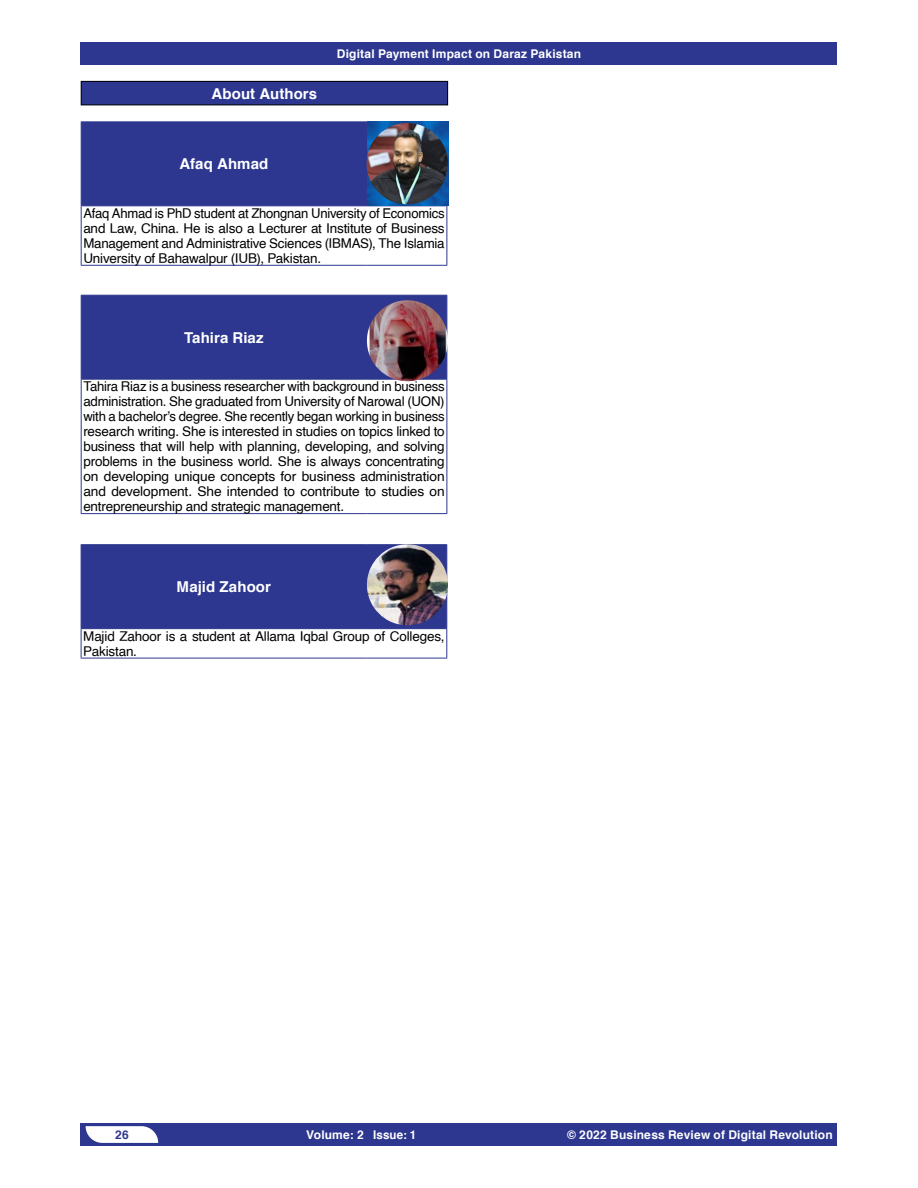
<style>
.page{position:relative;width:918px;height:1188px;background:#fff}
.page>*{position:absolute;margin:0;border:0;box-sizing:border-box;transform-origin:0 0}
.t1{font:700 15px "Helvetica";letter-spacing:.005em;color:#fff}
.t2{font:13.5px/15px "Helvetica";letter-spacing:-.015em;color:#000;text-align:justify}
.t3{font:700 12px "Helvetica";letter-spacing:.015em;color:#fff}
.t4{font:700 12px "Helvetica";color:#2d378f}
</style>
<div class="page">
<div style="left:81px;top:1123px;width:756px;height:23px;background:#2d378f"></div>
<div style="left:81px;top:42px;width:756px;height:23px;background:#2d378f"></div>
<div style="left:81px;top:81px;width:367px;height:24px;background:#2d378f"></div>
<div style="left:81px;top:81px;width:367px;height:24px;border:1px solid #000"></div>
<div style="left:82px;top:123px;width:284px;height:82px;background:#2d378f"></div>
<hr style="left:81px;top:122px;width:286px;height:1px;background:#2d378f">
<hr style="left:81px;top:122px;width:1px;height:83px;background:#2d378f">
<hr style="left:366px;top:122px;width:1px;height:83px;background:#2d378f">
<hr style="left:81px;top:205px;width:286px;height:1px;background:#2d378f">
<hr style="left:81px;top:206px;width:1px;height:59px;background:#2d378f">
<hr style="left:447px;top:206px;width:1px;height:59px;background:#2d378f">
<hr style="left:81px;top:265px;width:286px;height:1px;background:#2d378f">
<hr style="left:367px;top:265px;width:80px;height:1px;background:#2d378f">
<div style="left:82px;top:296px;width:365px;height:83px;background:#2d378f"></div>
<hr style="left:81px;top:295px;width:286px;height:1px;background:#2d378f">
<hr style="left:81px;top:296px;width:1px;height:83px;background:#2d378f">
<hr style="left:367px;top:295px;width:80px;height:1px;background:#2d378f">
<hr style="left:366px;top:296px;width:1px;height:83px;background:#2d378f">
<hr style="left:447px;top:296px;width:1px;height:83px;background:#2d378f">
<hr style="left:81px;top:379px;width:286px;height:1px;background:#2d378f">
<hr style="left:81px;top:380px;width:1px;height:133px;background:#2d378f">
<hr style="left:367px;top:379px;width:80px;height:1px;background:#2d378f">
<hr style="left:447px;top:380px;width:1px;height:133px;background:#2d378f">
<hr style="left:81px;top:513px;width:286px;height:1px;background:#2d378f">
<hr style="left:367px;top:513px;width:80px;height:1px;background:#2d378f">
<hr style="left:81px;top:544px;width:286px;height:1px;background:#2d378f">
<hr style="left:367px;top:544px;width:80px;height:1px;background:#2d378f">
<svg style="left:81px;top:545px;width:366px;height:113px"></svg>
<hr style="left:81px;top:658px;width:286px;height:1px;background:#2d378f">
<hr style="left:367px;top:658px;width:80px;height:1px;background:#2d378f">
<img style="left:367px;top:300px;width:81px;height:81px;border-radius:41px">
<img style="left:367px;top:544px;width:81px;height:81px;border-radius:41px">
<img style="left:367px;top:122px;width:81px;height:84px">
<img style="left:367px;top:123px;width:81px;height:81px;border-radius:41px">
<p class="t1" style="left:212px;top:81px;width:107px">About Authors</p>
<p class="t3" style="left:337px;top:44px;width:246px">Digital Payment Impact on Daraz Pakistan</p>
<p class="t1" style="left:179px;top:152px;width:90px">Afaq Ahmad</p>
<p class="t2" style="left:83px;top:206px;width:363px">Afaq Ahmad is PhD student at Zhongnan University of Economics and Law, China. He is also a Lecturer at Institute of Business Management and Administrative Sciences (IBMAS), The Islamia University of Bahawalpur (IUB), Pakistan.</p>
<p class="t1" style="left:184px;top:325px;width:81px">Tahira Riaz</p>
<p class="t2" style="left:83px;top:380px;width:363px">Tahira Riaz is a business researcher with background in business administration. She graduated from University of Narowal (UON) with a bachelor’s degree. She recently began working in business research writing. She is interested in studies on topics linked to business that will help with planning, developing, and solving problems in the business world. She is always concentrating on developing unique concepts for business administration and development. She intended to contribute to studies on entrepreneurship and strategic management.</p>
<p class="t1" style="left:177px;top:575px;width:96px">Majid Zahoor</p>
<p class="t2" style="left:83px;top:629px;width:363px">Majid Zahoor is a student at Allama Iqbal Group of Colleges,<br>Pakistan.</p>
<p class="t4" style="left:115px;top:1125px;width:15px">26</p>
<p class="t3" style="left:306px;top:1125px;width:111px">Volume: 2 Issue: 1</p>
<p class="t3" style="left:567px;top:1125px;width:267px">© 2022 Business Review of Digital Revolution</p>
</div>
